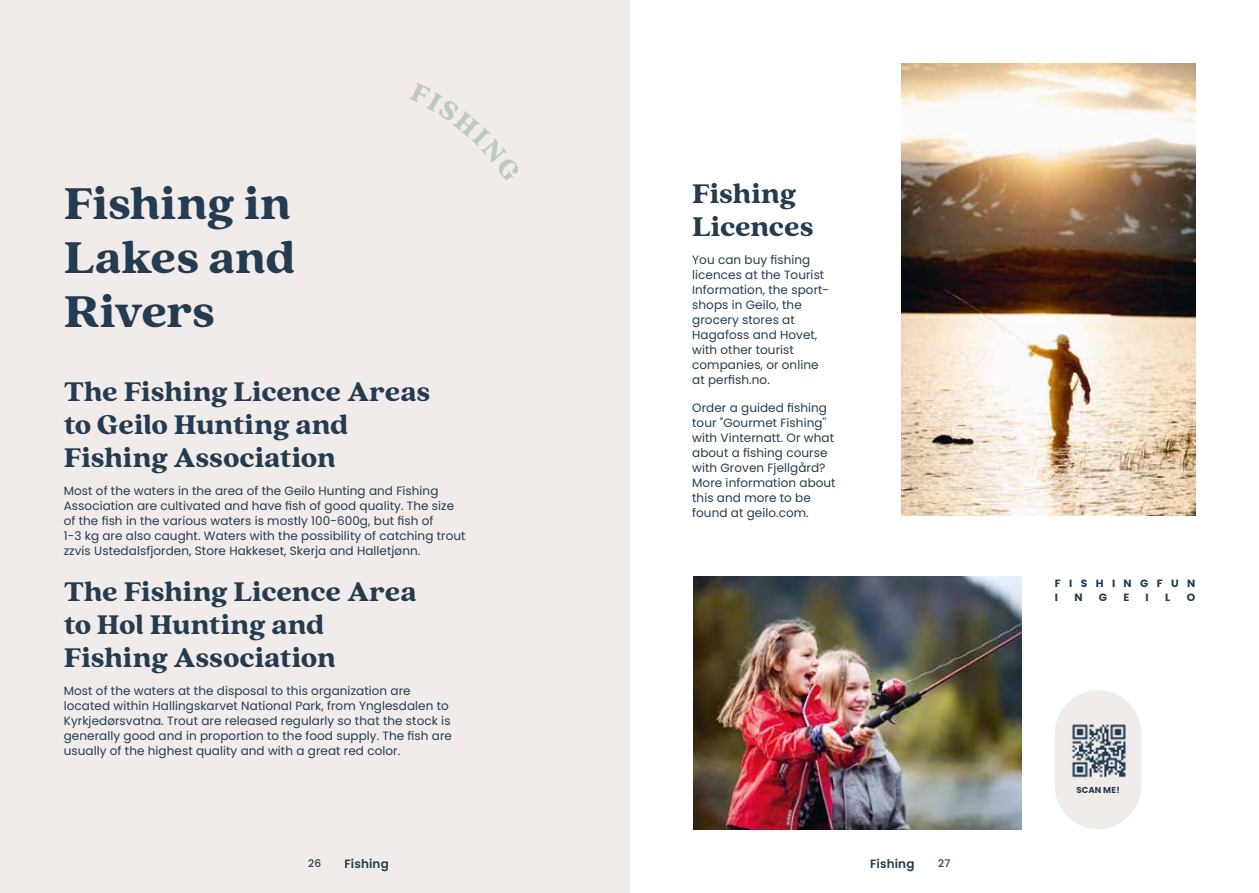
<style>
.page{position:relative;width:1259px;height:893px;background:#fff}
.page>*{position:absolute;margin:0;border:0;box-sizing:border-box;transform-origin:0 0}
.t1{font:900 49.5px/54px "Quincy CF";letter-spacing:-.01em;color:#233c52;text-align:justify}
.t2{font:900 30px/33px "Quincy CF";letter-spacing:-.01em;color:#233c52}
.t3{font:12px/15px "Poppins";letter-spacing:.005em;color:#233c52}
.t4{font:600 12px "Poppins";letter-spacing:.01em;color:#233c52}
.t5{font:700 10.5px/13.5px "Poppins";color:#233c52}
.t6{font:500 10.5px "Poppins";color:#233c52}
.t7{font:700 8.7px "Poppins";letter-spacing:.02em;color:#233c52}
</style>
<div class="page">
<div style="left:0;top:0;width:629px;height:893px;background:#f1ece9"></div>
<img style="left:901px;top:64px;width:294px;height:451px">
<img style="left:693px;top:576px;width:329px;height:253px">
<svg style="left:1055px;top:690px;width:86px;height:139px"></svg>
<img style="left:1066px;top:718px;width:65px;height:65px">
<h1 class="t1" style="left:64px;top:177px;width:233px">Fishing in Lakes and Rivers</h1>
<h2 class="t2" style="left:64px;top:376px;width:368px">The Fishing Licence Areas to Geilo Hunting and<br>Fishing Association</h2>
<p class="t3" style="left:64px;top:483px;width:403px">Most of the waters in the area of the Geilo Hunting and Fishing Association are cultivated and have fish of good quality. The size of the fish in the various waters is mostly 100-600g, but fish of<br>1-3 kg are also caught. Waters with the possibility of catching trout zzvis Ustedalsfjorden, Store Hakkeset, Skerja and Halletjønn.</p>
<h2 class="t2" style="left:64px;top:576px;width:354px">The Fishing Licence Area to Hol Hunting and<br>Fishing Association</h2>
<p class="t3" style="left:64px;top:683px;width:390px">Most of the waters at the disposal to this organization are located within Hallingskarvet National Park, from Ynglesdalen to Kyrkjedørsvatna. Trout are released regularly so that the stock is generally good and in proportion to the food supply. The fish are usually of the highest quality and with a great red color.</p>
<h2 class="t2" style="left:692px;top:178px;width:123px">Fishing<br>Licences</h2>
<p class="t3" style="left:692px;top:252px;width:138px">You can buy fishing licences at the Tourist<br>Information, the sport&shy;shops in Geilo, the grocery stores at<br>Hagafoss and Hovet, with other tourist companies, or online at perfish.no.</p>
<p class="t3" style="left:692px;top:400px;width:145px">Order a guided fishing tour "Gourmet Fishing'' with Vinternatt. Or what about a fishing course with Groven Fjellgård?<br>More information about this and more to be found at geilo.com.</p>
<p class="t6" style="left:308px;top:857px;width:14px">26</p>
<p class="t4" style="left:870px;top:856px;width:46px">Fishing</p>
<p class="t6" style="left:938px;top:857px;width:13px">27</p>
<p class="t4" style="left:344px;top:856px;width:46px">Fishing</p>
<p class="t5" style="left:1054px;top:577px;width:142px">F I S H I N G F U N<br>I</p>
<p class="t5" style="left:1074px;top:590px;width:10px">N</p>
<p class="t5" style="left:1098px;top:590px;width:10px">G</p>
<p class="t5" style="left:1123px;top:590px;width:7px">E</p>
<p class="t5" style="left:1145px;top:590px;width:5px">I</p>
<p class="t5" style="left:1165px;top:590px;width:7px">L</p>
<p class="t5" style="left:1186px;top:590px;width:10px">O</p>
<p class="t7" style="left:1076px;top:785px;width:45px">SCAN ME!</p>
</div>
